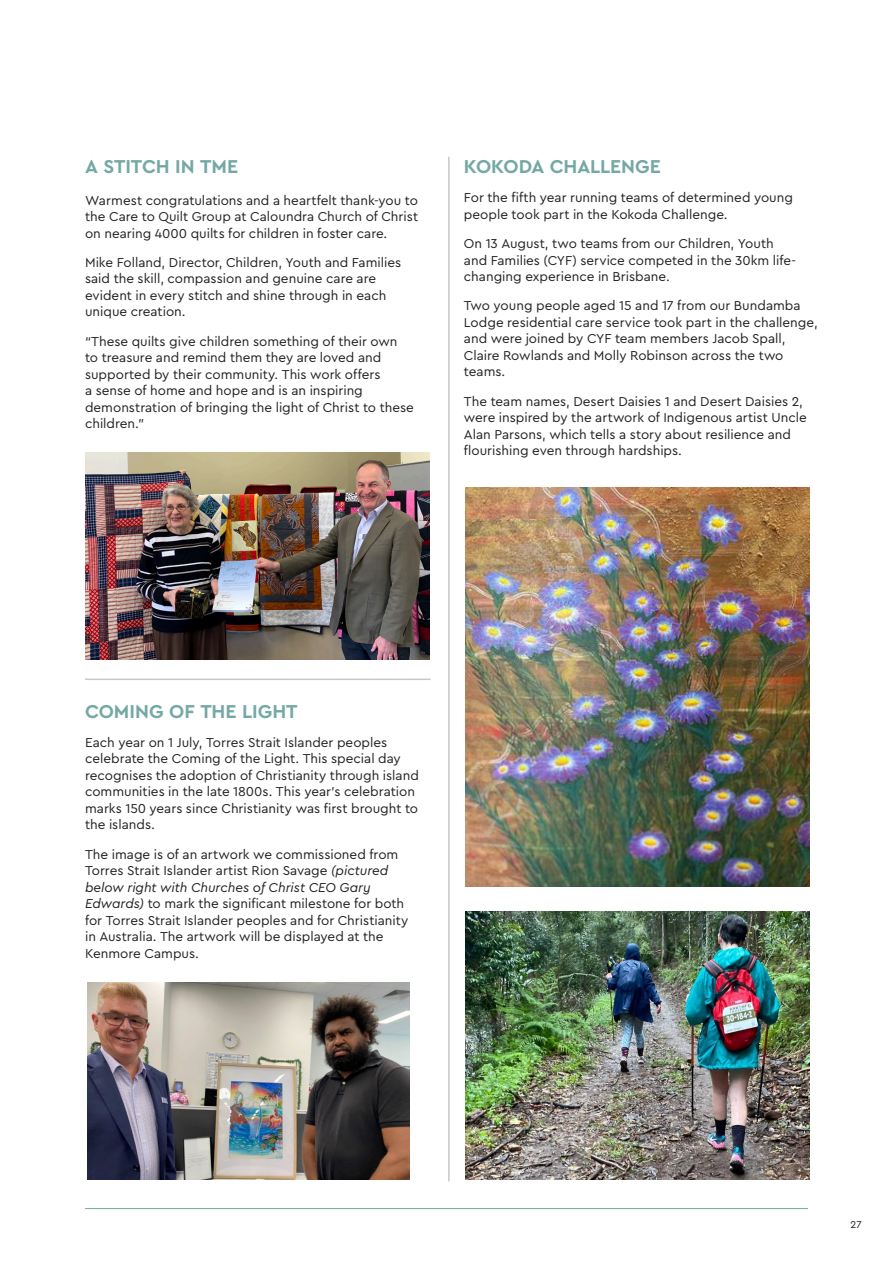
<style>
.page{position:relative;width:893px;height:1263px;background:#fff}
.page>*{position:absolute;margin:0;border:0;box-sizing:border-box;transform-origin:0 0}
.Small_Subheading{font:700 19.5px "Cera Pro";letter-spacing:-.005em;color:#74a8a4}
.Body_Copy_9_11{font:13.5px/16.5px "Cera Pro";color:#231f20}
.t1{font:10.5px "Cera Pro";color:#231f20}
.s1{font-style:italic}
</style>
<div class="page">
<img style="left:88px;top:982px;width:321px;height:197px">
<img style="left:85px;top:453px;width:344px;height:206px">
<hr style="left:448px;top:157px;width:2px;height:1024px;background:#c7c8ca">
<img style="left:465px;top:911px;width:344px;height:268px">
<img style="left:465px;top:488px;width:344px;height:399px">
<hr style="left:85px;top:678px;width:346px;height:2px;background:#c7c8ca">
<hr style="left:85px;top:1208px;width:723px;height:1px;background:#74a8a4">
<p class="Small_Subheading" style="left:85px;top:154px;width:155px">A STITCH IN TME</p>
<p class="Body_Copy_9_11" style="left:85px;top:191px;width:335px;text-align:justify">Warmest congratulations and a heartfelt thank-you to the Care to Quilt Group at Caloundra Church of Christ on nearing 4000 quilts for children in foster care.</p>
<p class="Body_Copy_9_11" style="left:85px;top:253px;width:318px">Mike Folland, Director, Children, Youth and Families said the skill, compassion and genuine care are evident in every stitch and shine through in each unique creation.</p>
<p class="Body_Copy_9_11" style="left:85px;top:332px;width:330px">“These quilts give children something of their own to treasure and remind them they are loved and supported by their community. This work offers<br>a sense of home and hope and is an inspiring demonstration of bringing the light of Christ to these children.”</p>
<p class="Small_Subheading" style="left:464px;top:154px;width:199px">KOKODA CHALLENGE</p>
<p class="Body_Copy_9_11" style="left:464px;top:189px;width:331px">For the fifth year running teams of determined young people took part in the Kokoda Challenge.</p>
<p class="Body_Copy_9_11" style="left:464px;top:235px;width:334px">On 13 August, two teams from our Children, Youth and Families (CYF) service competed in the 30km life&shy;changing experience in Brisbane.</p>
<p class="Body_Copy_9_11" style="left:464px;top:297px;width:355px">Two young people aged 15 and 17 from our Bundamba Lodge residential care service took part in the challenge, and were joined by CYF team members Jacob Spall, Claire Rowlands and Molly Robinson across the two teams.</p>
<p class="Body_Copy_9_11" style="left:464px;top:392px;width:344px">The team names, Desert Daisies 1 and Desert Daisies 2, were inspired by the artwork of Indigenous artist Uncle Alan Parsons, which tells a story about resilience and flourishing even through hardships.</p>
<p class="Small_Subheading" style="left:85px;top:698px;width:214px">COMING OF THE LIGHT</p>
<p class="Body_Copy_9_11" style="left:85px;top:733px;width:335px">Each year on 1 July, Torres Strait Islander peoples celebrate the Coming of the Light. This special day recognises the adoption of Christianity through island communities in the late 1800s. This year’s celebration marks 150 years since Christianity was first brought to the islands.</p>
<p class="Body_Copy_9_11" style="left:85px;top:845px;width:325px">The image is of an artwork we commissioned from Torres Strait Islander artist Rion Savage <span class="s1">(pictured below right with Churches of Christ CEO Gary Edwards)</span> to mark the significant milestone for both for Torres Strait Islander peoples and for Christianity in Australia. The artwork will be displayed at the Kenmore Campus.</p>
<p class="t1" style="left:850px;top:1217px;width:13px">27</p>
</div>
